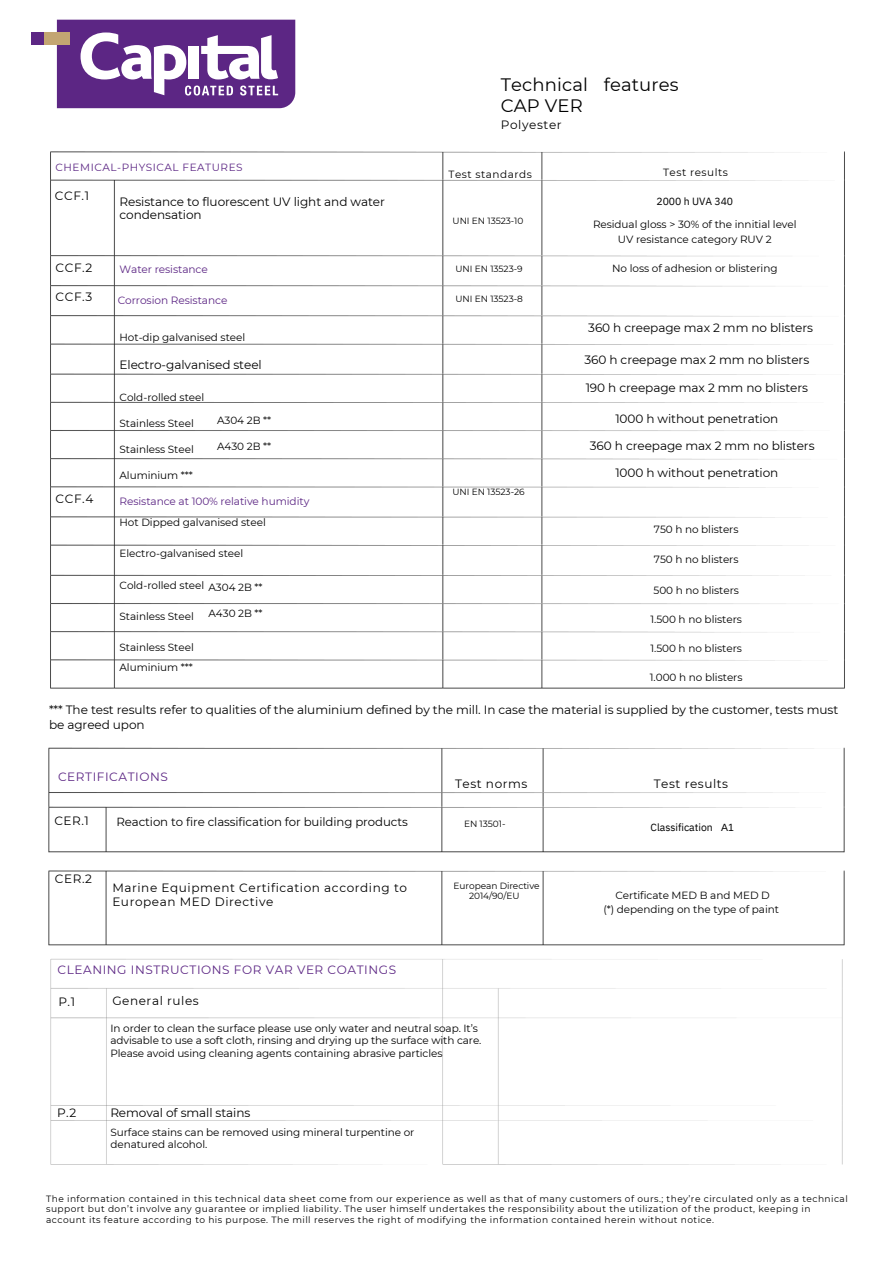
<style>
.page{position:relative;width:894px;height:1264px;background:#fff}
.page>*{position:absolute;margin:0;border:0;box-sizing:border-box;transform-origin:0 0}
.t1{font:18px/21.3px "Montserrat";letter-spacing:.005em;color:#000}
.t2{font:12px/13.5px "Montserrat";letter-spacing:-.005em;color:#000}
.t3{font:12px/14.7px "Montserrat";letter-spacing:.045em;color:#000}
.t4{font:12px "Montserrat";letter-spacing:.045em;color:#5c2684}
.t5{font:12px "Montserrat";letter-spacing:.05em;color:#000}
.t6{font:11.7px "Montserrat";letter-spacing:-.005em;color:#000}
.t7{font:10.5px/12.3px "Montserrat";letter-spacing:-.005em;color:#000}
.t8{font:10.5px/20.9px "Montserrat";letter-spacing:-.005em;color:#5c2684}
.t9{font:10.5px "Montserrat";letter-spacing:.05em;color:#5c2684}
.t10{font:10.5px "IBM Plex Sans";letter-spacing:-.005em;color:#000}
.t11{font:10.5px "Montserrat";letter-spacing:.05em;color:#000}
.t12{font:10.5px "Arimo";color:#000}
.t13{font:9px/10.5px "Montserrat";letter-spacing:.05em;color:#000}
.t14{font:9px/10.2px "Montserrat";letter-spacing:-.005em;color:#000;text-align:center}
.s1{color:#000}
</style>
<div class="page">
<svg style="left:56px;top:106px;width:226px;height:3px"></svg>
<div style="left:44px;top:32px;width:26px;height:13px;background:#c3a572"></div>
<div style="left:31px;top:32px;width:13px;height:13px;background:#5c2684"></div>
<svg style="left:57px;top:20px;width:238px;height:88px"></svg>
<img style="left:50px;top:151px;width:795px;height:538px">
<img style="left:48px;top:747px;width:797px;height:106px">
<img style="left:48px;top:870px;width:797px;height:295px">
<h1 class="t1" style="left:500px;top:74px;width:89px">Technical<br>CAP VER</h1>
<h1 class="t5" style="left:500px;top:117px;width:62px">Polyester</h1>
<p class="t1" style="left:603px;top:74px;width:76px">features</p>
<h5 class="t9" style="left:56px;top:161px;width:188px">CHEMICAL-PHYSICAL FEATURES</h5>
<h5 class="t2" style="left:55px;top:189px;width:36px">CCF.1</h5>
<h3 class="t2" style="left:119px;top:195px;width:267px">Resistance to fluorescent UV light and water condensation</h3>
<h4 class="t2" style="left:56px;top:260px;width:38px">CCF.2</h4>
<h4 class="t2" style="left:56px;top:290px;width:38px">CCF.3</h4>
<h4 class="t8" style="left:119px;top:259px;width:90px">Water resistance</h4>
<h5 class="t8" style="left:118px;top:290px;width:111px">Corrosion Resistance</h5>
<h5 class="t11" style="left:448px;top:168px;width:85px">Test standards</h5>
<h5 class="t14" style="left:452px;top:216px;width:72px">UNI EN 13523-10</h5>
<h5 class="t14" style="left:455px;top:264px;width:69px">UNI EN 13523-9</h5>
<h5 class="t14" style="left:455px;top:294px;width:69px">UNI EN 13523-8</h5>
<h3 class="t11" style="left:663px;top:165px;width:66px">Test results</h3>
<h6 class="t10" style="left:656px;top:194px;width:78px">2000 h UVA 340</h6>
<h6 class="t7" style="left:593px;top:217px;width:205px;line-height:14.7px;text-align:center">Residual gloss &gt; 30% of the innitial level<br>UV resistance category RUV 2</h6>
<h6 class="t7" style="left:612px;top:262px;width:167px">No loss of adhesion or blistering</h6>
<h3 class="t2" style="left:588px;top:321px;width:226px">360 h creepage max 2 mm no blisters</h3>
<h3 class="t2" style="left:584px;top:353px;width:226px">360 h creepage max 2 mm no blisters</h3>
<h3 class="t2" style="left:585px;top:381px;width:224px">190 h creepage max 2 mm no blisters</h3>
<h5 class="t2" style="left:615px;top:411px;width:164px">1000 h without penetration</h5>
<h2 class="t7" style="left:119px;top:331px;width:127px">Hot-dip galvanised steel</h2>
<h3 class="t2" style="left:119px;top:358px;width:144px">Electro-galvanised steel</h3>
<h2 class="t7" style="left:119px;top:391px;width:86px">Cold-rolled steel</h2>
<h2 class="t7" style="left:119px;top:417px;width:76px">Stainless Steel</h2>
<h2 class="t7" style="left:119px;top:443px;width:76px">Stainless Steel</h2>
<h2 class="t7" style="left:119px;top:469px;width:75px">Aluminium ***</h2>
<h2 class="t8" style="left:119px;top:491px;width:191px">Resistance at 100% relative humidity<br><span class="s1">Hot Dipped galvanised steel</span></h2>
<h2 class="t7" style="left:119px;top:547px;width:125px">Electro-galvanised steel</h2>
<h5 class="t7" style="left:119px;top:579px;width:86px">Cold-rolled steel</h5>
<p class="t7" style="left:119px;top:610px;width:76px">Stainless Steel</p>
<p class="t7" style="left:119px;top:638px;width:76px;line-height:19.2px">Stainless Steel<br>Aluminium ***</p>
<h4 class="t7" style="left:217px;top:414px;width:56px">A304 2B **</h4>
<h4 class="t7" style="left:217px;top:439px;width:56px">A430 2B **</h4>
<h5 class="t2" style="left:589px;top:438px;width:226px">360 h creepage max 2 mm no blisters</h5>
<h5 class="t2" style="left:615px;top:465px;width:164px">1000 h without penetration</h5>
<h5 class="t14" style="left:452px;top:486px;width:74px">UNI EN 13523-26</h5>
<p class="t2" style="left:56px;top:491px;width:39px">CCF.4</p>
<h6 class="t7" style="left:653px;top:523px;width:86px">750 h no blisters</h6>
<h6 class="t7" style="left:653px;top:553px;width:86px">750 h no blisters</h6>
<h5 class="t7" style="left:653px;top:583px;width:87px">500 h no blisters</h5>
<h5 class="t7" style="left:650px;top:613px;width:93px">1.500 h no blisters</h5>
<h5 class="t7" style="left:650px;top:642px;width:93px">1.500 h no blisters</h5>
<h3 class="t7" style="left:649px;top:671px;width:94px">1.000 h no blisters</h3>
<h3 class="t2" style="left:49px;top:702px;width:790px;line-height:14.7px">*** The test results refer to qualities of the aluminium defined by the mill. In case the material is supplied by the customer, tests must be agreed upon</h3>
<h5 class="t7" style="left:208px;top:581px;width:56px">A304 2B **</h5>
<h5 class="t7" style="left:208px;top:607px;width:56px">A430 2B **</h5>
<h5 class="t4" style="left:58px;top:769px;width:111px">CERTIFICATIONS</h5>
<h3 class="t2" style="left:54px;top:814px;width:36px">CER.1</h3>
<p class="t6" style="left:116px;top:814px;width:293px">Reaction to fire classification for building products</p>
<h2 class="t2" style="left:55px;top:871px;width:39px">CER.2</h2>
<h3 class="t3" style="left:112px;top:879px;width:296px">Marine Equipment Certification according to<br>European MED Directive</h3>
<h5 class="t4" style="left:58px;top:962px;width:340px">CLEANING INSTRUCTIONS FOR VAR VER COATINGS</h5>
<h5 class="t3" style="left:112px;top:993px;width:88px">General rules</h5>
<h4 class="t2" style="left:58px;top:994px;width:18px">P.1</h4>
<h2 class="t3" style="left:455px;top:776px;width:74px">Test norms</h2>
<p class="t13" style="left:464px;top:818px;width:43px">EN 13501-</p>
<h3 class="t3" style="left:653px;top:776px;width:76px">Test results</h3>
<h3 class="t10" style="left:650px;top:820px;width:64px">Classification</h3>
<h6 class="t12" style="left:721px;top:821px;width:14px">A1</h6>
<h2 class="t14" style="left:453px;top:880px;width:87px">European Directive<br>2014/90/EU</h2>
<h2 class="t7" style="left:615px;top:888px;width:156px">Certificate MED B and MED D</h2>
<h3 class="t7" style="left:603px;top:902px;width:177px">(*) depending on the type of paint</h3>
<h5 class="t2" style="left:57px;top:1105px;width:21px">P.2</h5>
<h5 class="t7" style="left:110px;top:1022px;width:372px">In order to clean the surface please use only water and neutral soap. It’s advisable to use a soft cloth, rinsing and drying up the surface with care.<br>Please avoid using cleaning agents containing abrasive particles</h5>
<h2 class="t2" style="left:110px;top:1105px;width:142px">Removal of small stains</h2>
<p class="t7" style="left:110px;top:1125px;width:305px">Surface stains can be removed using mineral turpentine or denatured alcohol.</p>
<h3 class="t13" style="left:46px;top:1193px;width:803px">The information contained in this technical data sheet come from our experience as well as that of many customers of ours.; they’re circulated only as a technical support but don’t involve any guarantee or implied liability. The user himself undertakes the responsibility about the utilization of the product, keeping in account its feature according to his purpose. The mill reserves the right of modifying the information contained herein without notice.</h3>
</div>
